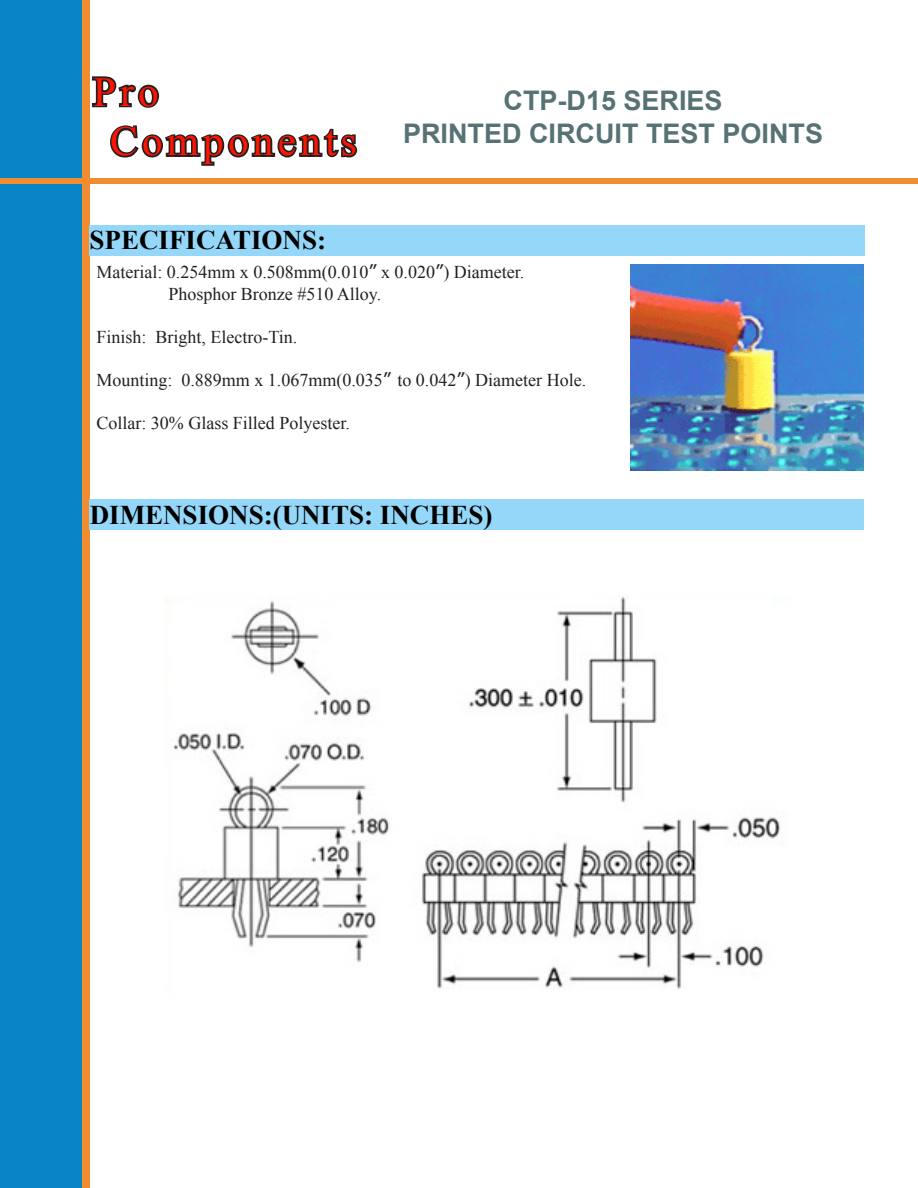
<style>
.page{position:relative;width:918px;height:1188px;background:#fff}
.page>*{position:absolute;margin:0;border:0;box-sizing:border-box;transform-origin:0 0}
.t1{font:41.4px "Times New Roman";letter-spacing:.1em;color:#ff1400}
.t2{font:700 27px "Times New Roman";color:#000}
.t3{font:700 27px "Arial";color:#577274}
.t4{font:18px "Times New Roman";color:#231f20}
.s1{font-family:"Verdana"}
</style>
<div class="page">
<div style="left:0;top:0;width:84px;height:1188px;background:#0885c7"></div>
<div style="left:0;top:178px;width:918px;height:5px;background:#f18c30"></div>
<svg style="left:92px;top:76px;width:68px;height:32px"></svg>
<svg style="left:110px;top:125px;width:248px;height:41px"></svg>
<div style="left:82px;top:0;width:8px;height:1188px;background:#f18c30"></div>
<div style="left:90px;top:225px;width:775px;height:30px;background:#95d7f9"></div>
<div style="left:90px;top:500px;width:774px;height:30px;background:#95d7f9"></div>
<img style="left:630px;top:265px;width:234px;height:205px">
<img style="left:165px;top:595px;width:616px;height:394px">
<p class="t1" style="left:93px;top:64px;width:67px">Pro</p>
<p class="t1" style="left:110px;top:114px;width:248px">Components</p>
<p class="t3" style="left:504px;top:83px;width:221px">CTP-D15 SERIES</p>
<p class="t3" style="left:403px;top:115px;width:422px">PRINTED CIRCUIT TEST POINTS</p>
<p class="t2" style="left:90px;top:221px;width:238px">SPECIFICATIONS:</p>
<p class="t4" style="left:96px;top:260px;width:429px">Material: 0.254mm x 0.508mm(0.010<span class="s1">”</span> x 0.020<span class="s1">”</span>) Diameter.</p>
<p class="t4" style="left:168px;top:282px;width:214px">Phosphor Bronze #510 Alloy.</p>
<p class="t4" style="left:96px;top:325px;width:202px">Finish: Bright, Electro-Tin.</p>
<p class="t4" style="left:96px;top:368px;width:491px">Mounting: 0.889mm x 1.067mm(0.035<span class="s1">”</span> to 0.042<span class="s1">”</span>) Diameter Hole.</p>
<p class="t4" style="left:96px;top:411px;width:255px">Collar: 30% Glass Filled Polyester.</p>
<p class="t2" style="left:90px;top:496px;width:404px">DIMENSIONS:(UNITS: INCHES)</p>
</div>
